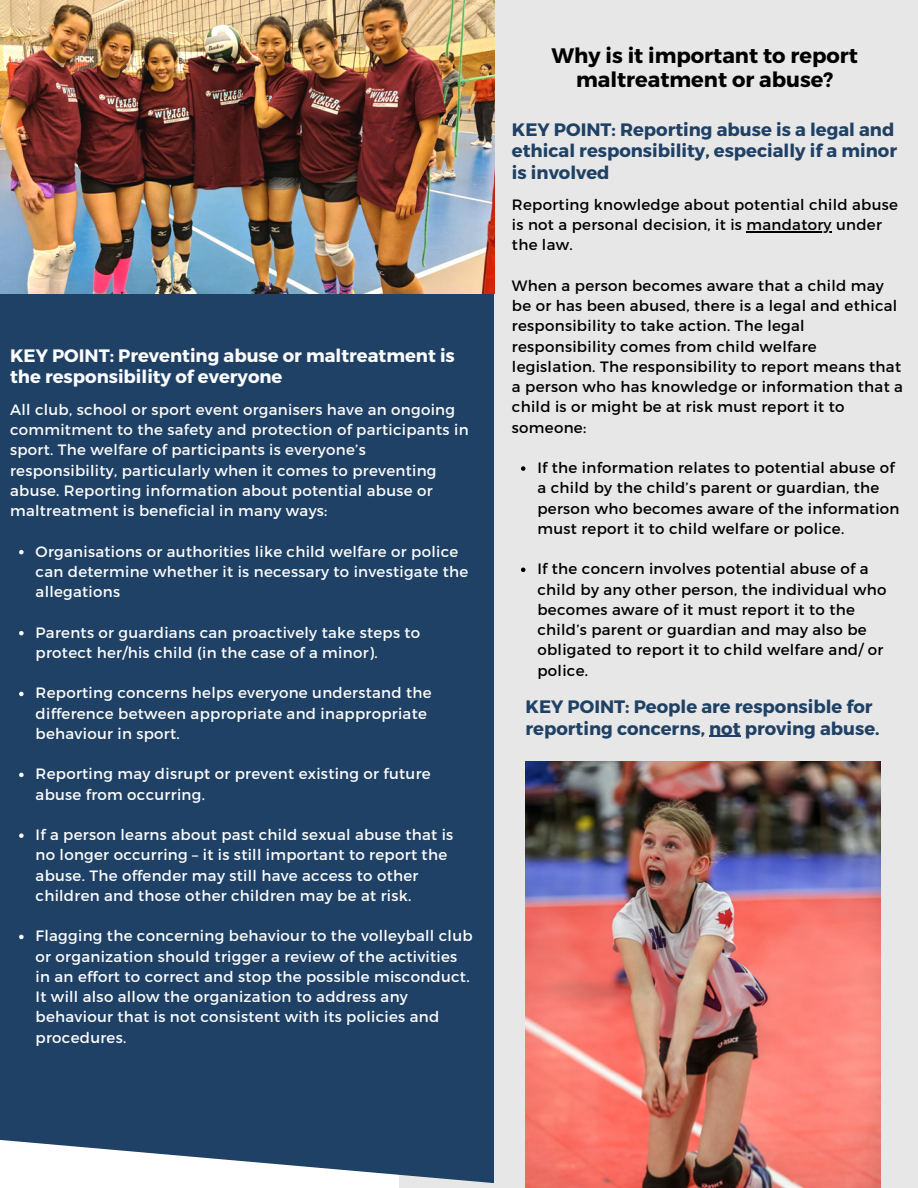
<style>
.page{position:relative;width:918px;height:1188px;background:#fff}
.page>*{position:absolute;margin:0;border:0;box-sizing:border-box;transform-origin:0 0}
.t1{font:700 21px/24.8px "Montserrat";color:#000;text-align:center}
.t2{font:700 18px/21.3px "Montserrat";color:#1f4165}
.t3{font:700 18px/21.3px "Montserrat";color:#fcfcfc}
.t4{font:15px/20.2px "Montserrat";letter-spacing:.02em;color:#fcfcfc}
.t5{font:15px/20.2px "Montserrat";letter-spacing:.02em;color:#000}
</style>
<div class="page">
<div style="left:400px;top:0;width:518px;height:1188px;background:#e7e7e7"></div>
<div style="left:0;top:131px;width:494px;height:1052px;background:#1f4165"></div>
<img style="left:0;top:0;width:494px;height:294px">
<img style="left:526px;top:762px;width:354px;height:426px">
<svg style="left:19px;top:550px;width:5px;height:4px"></svg>
<svg style="left:19px;top:631px;width:5px;height:4px"></svg>
<svg style="left:19px;top:692px;width:5px;height:4px"></svg>
<svg style="left:19px;top:773px;width:5px;height:4px"></svg>
<svg style="left:19px;top:833px;width:5px;height:5px"></svg>
<svg style="left:19px;top:935px;width:5px;height:4px"></svg>
<svg style="left:521px;top:466px;width:4px;height:5px"></svg>
<svg style="left:521px;top:568px;width:4px;height:4px"></svg>
<hr style="left:746px;top:231px;width:86px;height:1px;background:#000">
<hr style="left:709px;top:736px;width:32px;height:1px;background:#1f4165">
<p class="t3" style="left:10px;top:345px;width:446px">KEY POINT: Preventing abuse or maltreatment is the responsibility of everyone</p>
<p class="t4" style="left:10px;top:399px;width:460px">All club, school or sport event organisers have an ongoing commitment to the safety and protection of participants in sport. The welfare of participants is everyone’s responsibility, particularly when it comes to preventing abuse. Reporting information about potential abuse or maltreatment is beneficial in many ways:</p>
<p class="t4" style="left:36px;top:541px;width:434px">Organisations or authorities like child welfare or police can determine whether it is necessary to investigate the allegations</p>
<p class="t4" style="left:36px;top:622px;width:386px">Parents or guardians can proactively take steps to protect her/his child (in the case of a minor).</p>
<p class="t4" style="left:36px;top:683px;width:398px">Reporting concerns helps everyone understand the difference between appropriate and inappropriate behaviour in sport.</p>
<p class="t4" style="left:36px;top:764px;width:397px">Reporting may disrupt or prevent existing or future abuse from occurring.</p>
<p class="t4" style="left:36px;top:825px;width:419px">If a person learns about past child sexual abuse that is no longer occurring – it is still important to report the abuse. The offender may still have access to other children and those other children may be at risk.</p>
<p class="t4" style="left:36px;top:926px;width:439px">Flagging the concerning behaviour to the volleyball club or organization should trigger a review of the activities in an effort to correct and stop the possible misconduct.<br>It will also allow the organization to address any behaviour that is not consistent with its policies and procedures.</p>
<h1 class="t1" style="left:552px;top:43px;width:308px">Why is it important to report maltreatment or abuse?</h1>
<p class="t2" style="left:512px;top:119px;width:387px">KEY POINT: Reporting abuse is a legal and ethical responsibility, especially if a minor is involved</p>
<p class="t5" style="left:512px;top:194px;width:387px">Reporting knowledge about potential child abuse is not a personal decision, it is mandatory under the law.</p>
<p class="t5" style="left:512px;top:275px;width:393px">When a person becomes aware that a child may be or has been abused, there is a legal and ethical responsibility to take action. The legal responsibility comes from child welfare legislation. The responsibility to report means that a person who has knowledge or information that a child is or might be at risk must report it to someone:</p>
<p class="t5" style="left:537px;top:458px;width:364px">If the information relates to potential abuse of a child by the child’s parent or guardian, the person who becomes aware of the information must report it to child welfare or police.</p>
<p class="t5" style="left:537px;top:559px;width:351px">If the concern involves potential abuse of a child by any other person, the individual who becomes aware of it must report it to the child’s parent or guardian and may also be obligated to report it to child welfare and/ or police.</p>
<p class="t2" style="left:526px;top:696px;width:355px">KEY POINT: People are responsible for reporting concerns, not proving abuse.</p>
</div>
